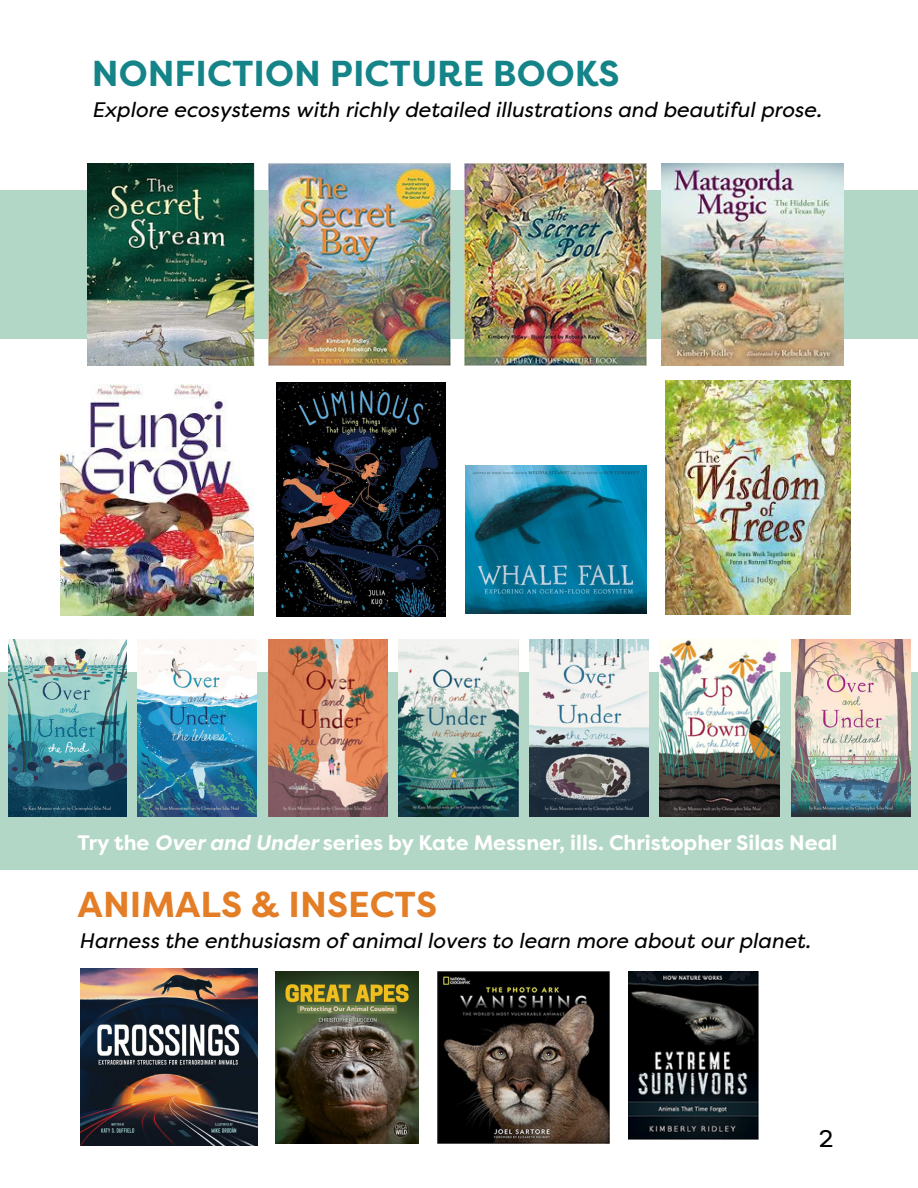
<style>
.page{position:relative;width:918px;height:1188px;background:#fff}
.page>*{position:absolute;margin:0;border:0;box-sizing:border-box;transform-origin:0 0}
.t1{font:700 36px "Filson Pro";color:#148489}
.t2{font:700 36px "Filson Pro";color:#e37d26}
.t3{font:24px "Filson Pro";color:#000}
.t4{font:italic 21px "Filson Pro";color:#000}
.t5{font:700 21px "Filson Pro";color:#fff}
.s1{font-style:italic}
</style>
<div class="page">
<div style="left:0;top:191px;width:918px;height:148px;background:#b2d7c6"></div>
<img style="left:87px;top:163px;width:168px;height:203px">
<img style="left:268px;top:163px;width:183px;height:203px">
<img style="left:465px;top:163px;width:182px;height:203px">
<img style="left:661px;top:163px;width:182px;height:203px">
<img style="left:60px;top:384px;width:194px;height:232px">
<img style="left:276px;top:382px;width:170px;height:234px">
<img style="left:466px;top:465px;width:181px;height:149px">
<img style="left:666px;top:380px;width:184px;height:234px">
<img style="left:80px;top:969px;width:177px;height:176px">
<img style="left:275px;top:971px;width:143px;height:172px">
<img style="left:437px;top:971px;width:172px;height:172px">
<div style="left:0;top:672px;width:918px;height:198px;background:#b2d7c6"></div>
<img style="left:8px;top:640px;width:118px;height:176px">
<img style="left:138px;top:640px;width:119px;height:176px">
<img style="left:530px;top:640px;width:118px;height:176px">
<img style="left:399px;top:640px;width:119px;height:176px">
<img style="left:268px;top:640px;width:119px;height:176px">
<img style="left:659px;top:640px;width:121px;height:177px">
<img style="left:792px;top:640px;width:118px;height:177px">
<img style="left:628px;top:971px;width:131px;height:169px">
<p class="t1" style="left:92px;top:53px;width:530px">NONFICTION PICTURE BOOKS</p>
<p class="t4" style="left:92px;top:98px;width:731px">Explore ecosystems with richly detailed illustrations and beautiful prose.</p>
<h1 class="t5" style="left:78px;top:830px;width:761px">Try the <span class="s1">Over and Under</span> series by Kate Messner, ills. Christopher Silas Neal</h1>
<p class="t2" style="left:78px;top:884px;width:361px">ANIMALS &amp; INSECTS</p>
<p class="t4" style="left:79px;top:929px;width:733px">Harness the enthusiasm of animal lovers to learn more about our planet.</p>
<p class="t3" style="left:819px;top:1125px;width:16px">2</p>
</div>
